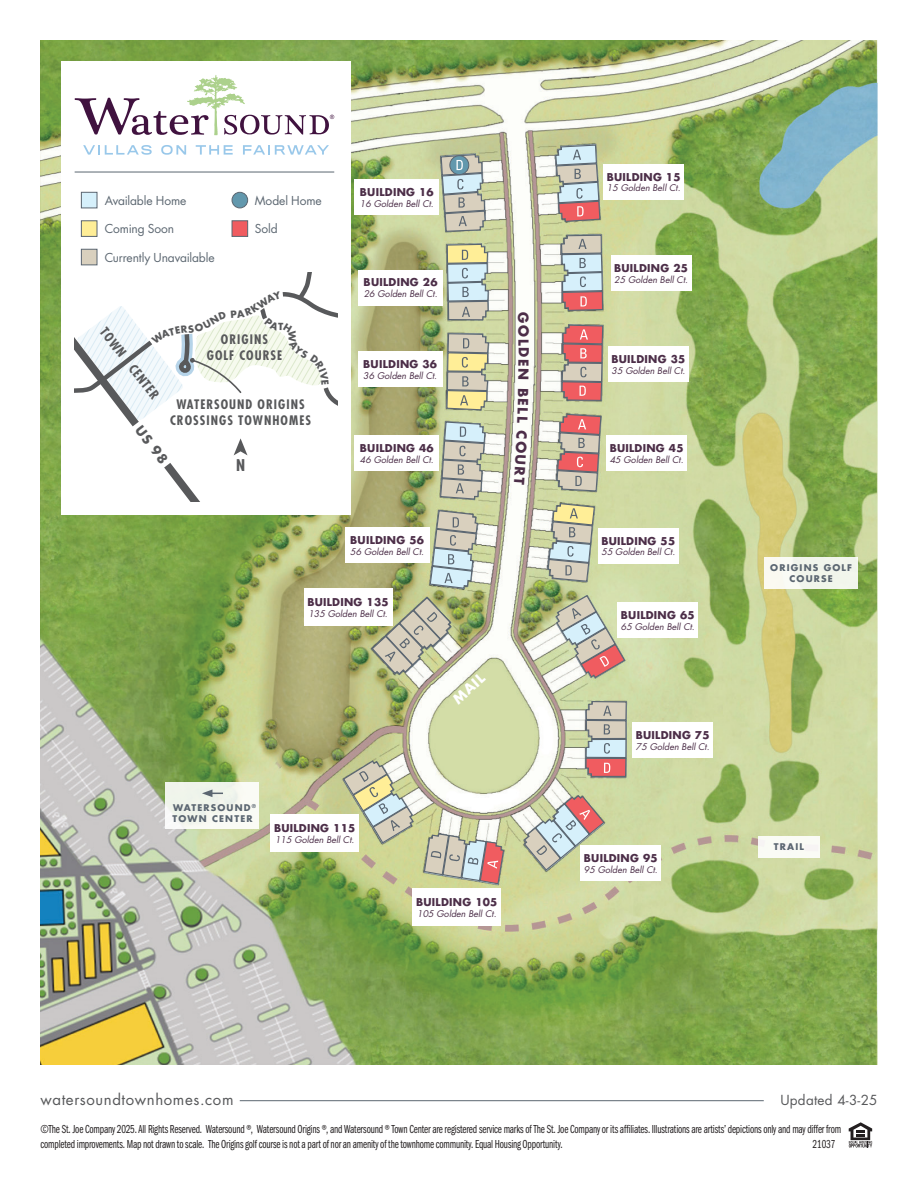
<style>
.page{position:relative;width:918px;height:1188px;background:#fff}
.page>*{position:absolute;margin:0;border:0;box-sizing:border-box;transform-origin:0 0}
.t1{font:700 condensed 15.75px "Futura Std";color:#58595b}
.t2{font:15px "Futura Std";letter-spacing:.04em;color:#57585a}
.t3{font:13.5px "Futura Std";letter-spacing:.02em;color:#57585a}
.t4{font:700 13.5px "Futura Std";color:#fff}
.t5{font:700 13.5px "Futura Std";color:#4c2e48}
.t6{font:700 condensed 12.75px/16px "Futura Std";letter-spacing:.08em;color:#58595b;text-align:center}
.t7{font:700 12.75px "Futura Std";color:#58595b}
.t8{font:12px/15px "ITC Franklin Gothic Std Bk Cp";letter-spacing:-.015em;color:#231f20;scale:.9 1}
.t9{font:12px "Futura Std";letter-spacing:-.01em;color:#5c6771}
.t10{font:700 10.5px "Futura Std";letter-spacing:.025em;color:#4c2e48}
.t11{font:italic 9px "Futura Std";color:#4c2e48}
.t12{font:700 9px/10.8px "Futura Std";letter-spacing:.13em;color:#5b6671;text-align:center}
</style>
<div class="page">
<img style="left:40px;top:40px;width:838px;height:1025px">
<hr style="left:240px;top:1100px;width:524px;height:1px;background:#5b6671">
<svg style="left:849px;top:1122px;width:23px;height:26px"></svg>
<svg style="left:555px;top:144px;width:46px;height:79px;background:#c3b4b0"></svg>
<svg style="left:560px;top:234px;width:44px;height:78px;background:#c1b2b1"></svg>
<svg style="left:561px;top:324px;width:43px;height:78px;background:#cd817e"></svg>
<svg style="left:556px;top:413px;width:46px;height:79px;background:#c8988e"></svg>
<svg style="left:429px;top:509px;width:50px;height:80px;background:#bfc8bd"></svg>
<svg style="left:439px;top:421px;width:47px;height:79px;background:#bfc2b5"></svg>
<svg style="left:440px;top:153px;width:46px;height:79px;background:#b7beb5"></svg>
<svg style="left:446px;top:243px;width:43px;height:78px;background:#c3caba"></svg>
<svg style="left:446px;top:333px;width:44px;height:78px;background:#cbc59f"></svg>
<svg style="left:547px;top:502px;width:49px;height:80px;background:#c5c8af"></svg>
<svg style="left:555px;top:594px;width:71px;height:85px;background:#cac1ad"></svg>
<svg style="left:585px;top:700px;width:42px;height:78px;background:#c1aba7"></svg>
<svg style="left:523px;top:794px;width:82px;height:78px;background:#c9c2b1"></svg>
<svg style="left:371px;top:596px;width:81px;height:79px;background:#bebea2"></svg>
<svg style="left:423px;top:833px;width:82px;height:52px;background:#c6b6a6"></svg>
<svg style="left:342px;top:760px;width:72px;height:84px;background:#c9cbab"></svg>
<div style="left:61px;top:61px;width:290px;height:453px;background:#fff"></div>
<svg style="left:167px;top:471px;width:33px;height:30px"></svg>
<div style="left:765px;top:557px;width:93px;height:32px;background:#f1f5ec"></div>
<div style="left:758px;top:836px;width:62px;height:21px;background:#fafbf5"></div>
<div style="left:166px;top:783px;width:93px;height:46px;background:#f3f6ed"></div>
<svg style="left:202px;top:789px;width:21px;height:8px"></svg>
<svg style="left:83px;top:145px;width:69px;height:10px"></svg>
<svg style="left:161px;top:145px;width:25px;height:10px"></svg>
<svg style="left:196px;top:145px;width:37px;height:10px"></svg>
<svg style="left:243px;top:145px;width:86px;height:10px"></svg>
<svg style="left:75px;top:75px;width:259px;height:60px"></svg>
<div style="left:603px;top:164px;width:81px;height:36px;background:#fff"></div>
<div style="left:611px;top:255px;width:80px;height:36px;background:#fff"></div>
<div style="left:608px;top:346px;width:81px;height:36px;background:#fff"></div>
<div style="left:606px;top:435px;width:81px;height:36px;background:#fff"></div>
<div style="left:598px;top:528px;width:81px;height:35px;background:#fff"></div>
<div style="left:617px;top:602px;width:81px;height:36px;background:#fff"></div>
<div style="left:632px;top:722px;width:81px;height:36px;background:#fff"></div>
<div style="left:413px;top:888px;width:88px;height:37px;background:#fff"></div>
<div style="left:270px;top:815px;width:89px;height:37px;background:#fff"></div>
<div style="left:304px;top:588px;width:88px;height:38px;background:#fff"></div>
<div style="left:345px;top:527px;width:85px;height:36px;background:#fff"></div>
<div style="left:354px;top:436px;width:85px;height:35px;background:#fff"></div>
<div style="left:358px;top:351px;width:85px;height:36px;background:#fff"></div>
<div style="left:358px;top:270px;width:85px;height:35px;background:#fff"></div>
<div style="left:354px;top:179px;width:85px;height:36px;background:#fff"></div>
<div style="left:580px;top:846px;width:81px;height:35px;background:#fff"></div>
<hr style="left:75px;top:172px;width:259px;height:1px;background:#5b6671">
<div style="left:232px;top:192px;width:16px;height:16px;background:#6298ad;border-radius:50%"></div>
<div style="left:232px;top:192px;width:16px;height:16px;border:1px solid #5b6671;border-radius:50%"></div>
<div style="left:81px;top:192px;width:16px;height:16px;background:#d6f0fb;border:1px solid #5b6671"></div>
<div style="left:81px;top:220px;width:16px;height:17px;background:#ffee97;border:1px solid #5b6671"></div>
<div style="left:232px;top:220px;width:16px;height:17px;background:#f05c60;border:1px solid #5b6671"></div>
<div style="left:81px;top:249px;width:16px;height:16px;background:#d9d0be;border:1px solid #5b6671"></div>
<svg style="left:518px;top:312px;width:11px;height:25px"></svg>
<svg style="left:517px;top:369px;width:12px;height:54px"></svg>
<svg style="left:514px;top:431px;width:13px;height:54px"></svg>
<svg style="left:74px;top:273px;width:263px;height:198px"></svg>
<p class="t9" style="left:105px;top:193px;width:83px">Available Home</p>
<p class="t9" style="left:255px;top:193px;width:68px">Model Home</p>
<p class="t9" style="left:105px;top:221px;width:71px">Coming Soon</p>
<p class="t9" style="left:255px;top:221px;width:24px">Sold</p>
<p class="t9" style="left:105px;top:249px;width:111px">Currently Unavailable</p>
<p class="t6" style="left:109px;top:324px;width:89px;rotate:52deg">TOWN CENTER</p>
<p class="t7" style="left:145px;top:422px;width:45px;rotate:53deg">US 98</p>
<p class="t6" style="left:207px;top:331px;width:77px">ORIGINS<br>GOLF COURSE</p>
<p class="t6" style="left:170px;top:396px;width:142px">WATERSOUND ORIGINS<br>CROSSINGS TOWNHOMES</p>
<h1 class="t1" style="left:236px;top:455px;width:11px">N</h1>
<p class="t10" style="left:360px;top:185px;width:75px">BUILDING 16</p>
<p class="t11" style="left:360px;top:198px;width:75px">16 Golden Bell Ct.</p>
<p class="t10" style="left:364px;top:276px;width:75px">BUILDING 26</p>
<p class="t11" style="left:364px;top:288px;width:75px">26 Golden Bell Ct.</p>
<p class="t10" style="left:363px;top:357px;width:75px">BUILDING 36</p>
<p class="t11" style="left:363px;top:370px;width:75px">36 Golden Bell Ct.</p>
<p class="t10" style="left:360px;top:442px;width:75px">BUILDING 46</p>
<p class="t11" style="left:360px;top:454px;width:75px">46 Golden Bell Ct.</p>
<p class="t10" style="left:350px;top:533px;width:75px">BUILDING 56</p>
<p class="t11" style="left:350px;top:546px;width:75px">56 Golden Bell Ct.</p>
<p class="t10" style="left:307px;top:595px;width:83px">BUILDING 135</p>
<p class="t11" style="left:308px;top:608px;width:81px">135 Golden Bell Ct.</p>
<p class="t4" style="left:449px;top:694px;width:39px;rotate:-42deg">MAIL</p>
<p class="t5" style="left:533px;top:339px;width:29px;rotate:90deg">LDE</p>
<p class="t12" style="left:172px;top:802px;width:85px;text-align:left">WATERSOUND<sup>®<br></sup>TOWN CENTER</p>
<p class="t10" style="left:274px;top:821px;width:83px">BUILDING 115</p>
<p class="t11" style="left:275px;top:834px;width:81px">115 Golden Bell Ct.</p>
<p class="t10" style="left:416px;top:895px;width:83px">BUILDING 105</p>
<p class="t11" style="left:417px;top:908px;width:81px">105 Golden Bell Ct.</p>
<p class="t10" style="left:607px;top:170px;width:75px">BUILDING 15</p>
<p class="t11" style="left:607px;top:182px;width:75px">15 Golden Bell Ct.</p>
<p class="t10" style="left:614px;top:261px;width:75px">BUILDING 25</p>
<p class="t11" style="left:614px;top:274px;width:75px">25 Golden Bell Ct.</p>
<p class="t10" style="left:611px;top:352px;width:75px">BUILDING 35</p>
<p class="t11" style="left:612px;top:365px;width:75px">35 Golden Bell Ct.</p>
<p class="t10" style="left:610px;top:441px;width:75px">BUILDING 45</p>
<p class="t11" style="left:610px;top:454px;width:75px">45 Golden Bell Ct.</p>
<p class="t10" style="left:601px;top:534px;width:75px">BUILDING 55</p>
<p class="t11" style="left:601px;top:546px;width:75px">55 Golden Bell Ct.</p>
<p class="t10" style="left:621px;top:608px;width:75px">BUILDING 65</p>
<p class="t11" style="left:621px;top:621px;width:75px">65 Golden Bell Ct.</p>
<p class="t10" style="left:636px;top:728px;width:75px">BUILDING 75</p>
<p class="t11" style="left:636px;top:741px;width:75px">75 Golden Bell Ct.</p>
<p class="t10" style="left:584px;top:851px;width:75px">BUILDING 95</p>
<p class="t11" style="left:584px;top:864px;width:75px">95 Golden Bell Ct.</p>
<p class="t12" style="left:770px;top:563px;width:83px">ORIGINS GOLF<br>COURSE</p>
<p class="t12" style="left:774px;top:841px;width:31px">TRAIL</p>
<p class="t2" style="left:40px;top:1090px;width:195px">watersoundtownhomes.com</p>
<p class="t8" style="left:40px;top:1121px;width:891px">©The St. Joe Company 2025. All Rights Reserved. Watersound ®, Watersound Origins ®, and Watersound ® Town Center are registered service marks of The St. Joe Company or its affiliates. Illustrations are artists’ depictions only and may differ from completed improvements. Map not drawn to scale. The Origins golf course is not a part of nor an amenity of the townhome community. Equal Housing Opportunity.</p>
<p class="t3" style="left:780px;top:1092px;width:99px">Updated 4-3-25</p>
<p class="t8" style="left:812px;top:1136px;width:27px">21037</p>
</div>
